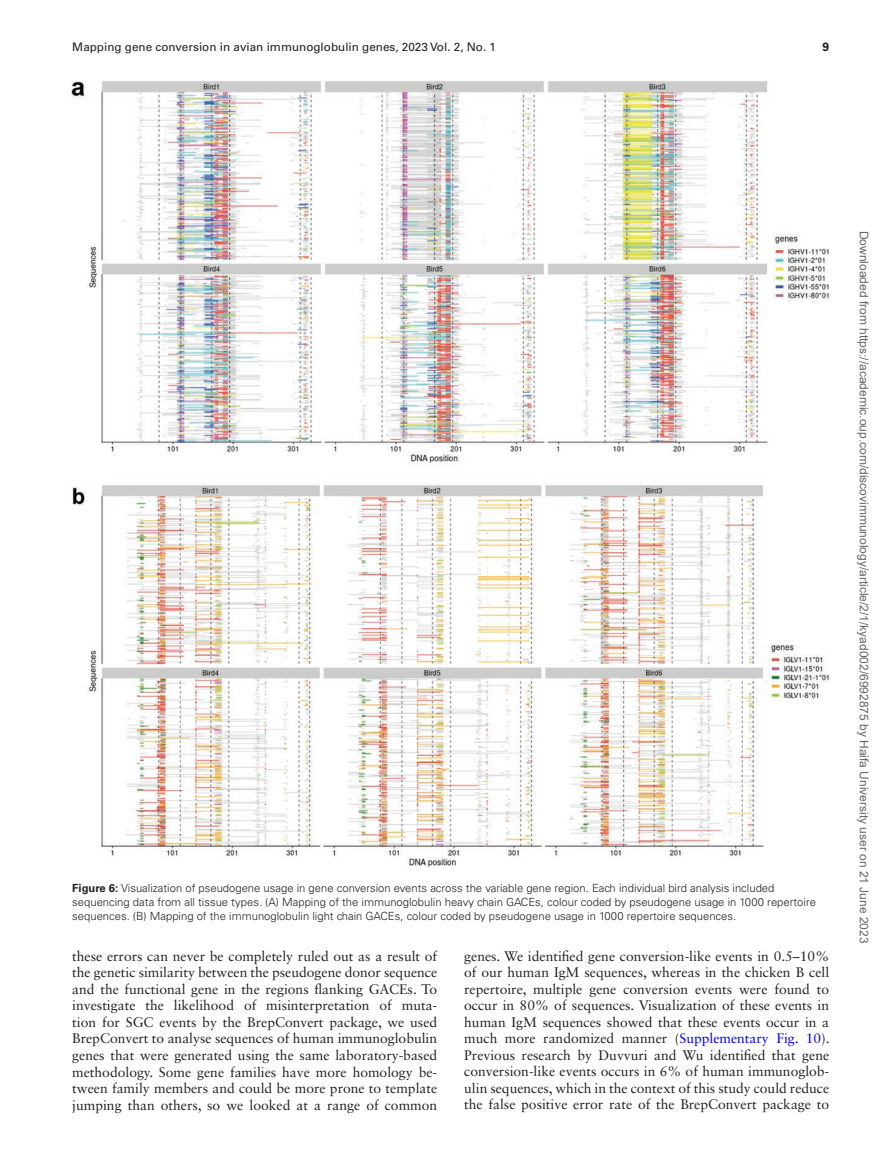
<style>
.page{position:relative;width:893px;height:1174px;background:#fff}
.page>*{position:absolute;margin:0;border:0;box-sizing:border-box;transform-origin:0 0}
.t1{font:13.8px/16.5px "Sabon LT Std";color:#231f20;text-align:justify}
.t2{font:12px "Arial";color:#666}
.t3{font:700 12px "Univers LT Std";color:#231f20}
.t4{font:11.7px "Univers LT Std";color:#231f20}
.t5{font:300 11.25px/14.2px "Univers LT Std";color:#231f20}
.s1{font-weight:700}
.s2{color:#00f}
</style>
<div class="page">
<img style="left:72px;top:81px;width:758px;height:786px">
<p class="t4" style="left:72px;top:40px;width:425px">Mapping gene conversion in avian immunoglobulin genes, 2023 Vol. 2, No. 1</p>
<p class="t3" style="left:822px;top:40px;width:8px">9</p>
<p class="t5" style="left:72px;top:880px;width:745px"><span class="s1">Figure 6:</span> Visualization of pseudogene usage in gene conversion events across the variable gene region. Each individual bird analysis included sequencing data from all tissue types. (A) Mapping of the immunoglobulin heavy chain GACEs, colour coded by pseudogene usage in 1000 repertoire sequences. (B) Mapping of the immunoglobulin light chain GACEs, colour coded by pseudogene usage in 1000 repertoire sequences.</p>
<p class="t1" style="left:72px;top:947px;width:366px">these errors can never be completely ruled out as a result of the genetic similarity between the pseudogene donor sequence and the functional gene in the regions flanking GACEs. To investigate the likelihood of misinterpretation of muta&shy;tion for SGC events by the BrepConvert package, we used BrepConvert to analyse sequences of human immunoglobulin genes that were generated using the same laboratory-based methodology. Some gene families have more homology be&shy;tween family members and could be more prone to template jumping than others, so we looked at a range of common</p>
<p class="t1" style="left:464px;top:947px;width:367px">genes. We identified gene conversion-like events in 0.5–10% of our human IgM sequences, whereas in the chicken B cell repertoire, multiple gene conversion events were found to occur in 80% of sequences. Visualization of these events in human IgM sequences showed that these events occur in a much more randomized manner (<span class="s2">Supplementary Fig. 10</span>).<br>Previous research by Duvvuri and Wu identified that gene conversion-like events occurs in 6% of human immunoglob&shy;ulin sequences, which in the context of this study could reduce the false positive error rate of the BrepConvert package to</p>
<p class="t2" style="left:868px;top:230px;width:714px;rotate:90deg">Downloaded from https://academic.oup.com/discovimmunology/article/2/1/kyad002/6992875 by Haifa University user on 21 June 2023</p>
</div>
